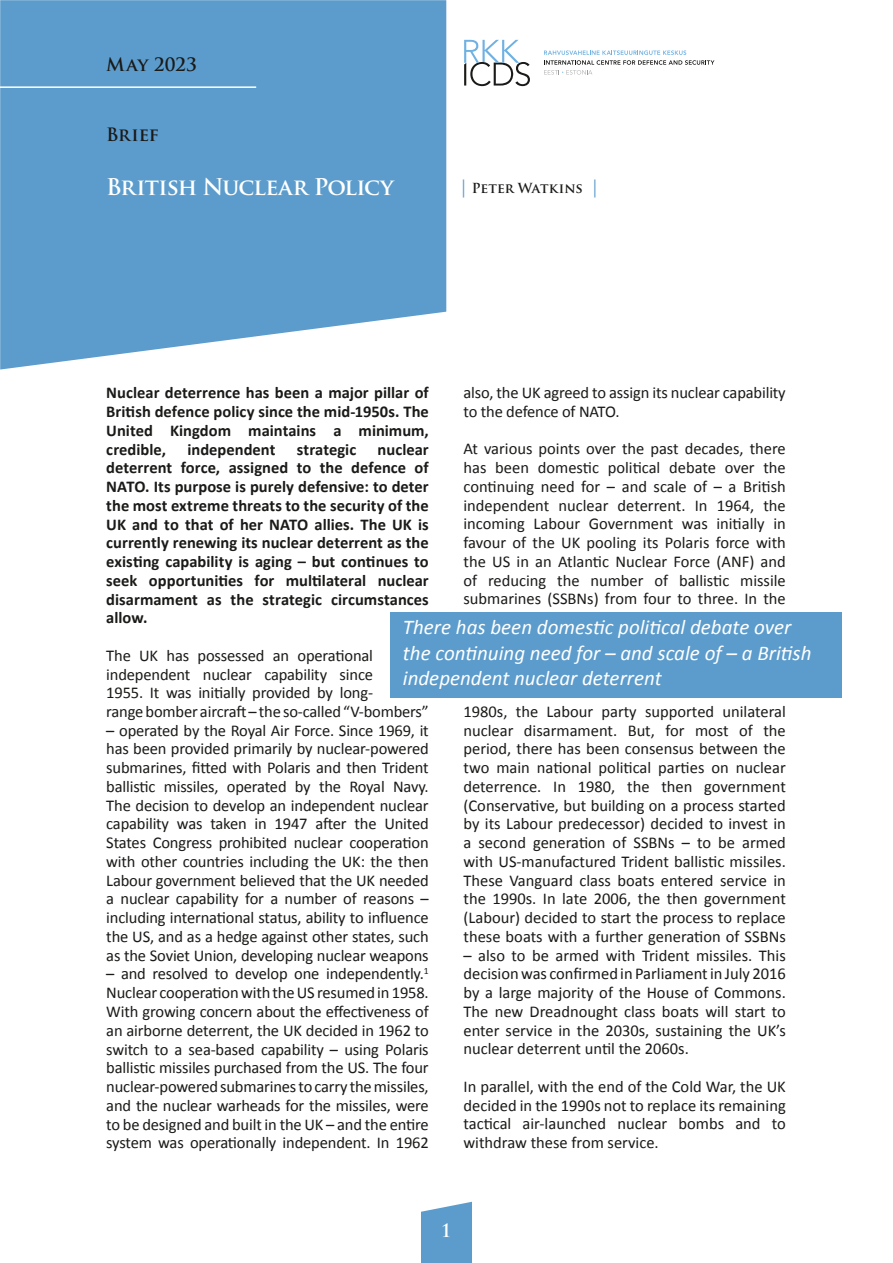
<style>
.page{position:relative;width:893px;height:1263px;background:#fff}
.page>*{position:absolute;margin:0;border:0;box-sizing:border-box;transform-origin:0 0}
.t1{font:700 22.5px "Trajan Pro";letter-spacing:-.035em;color:#fff}
.t2{font:italic 21px/25.2px "Calibri";color:#fff}
.t3{font:700 18px "Trajan Pro";letter-spacing:-.01em;color:#1a1a18}
.t4{font:700 18px "Trajan Pro";color:#fff}
.t5{font:16.5px/18.8px "Calibri";letter-spacing:-.01em;color:#1a1a18;text-align:justify}
.t6{font:700 16.5px/18.8px "Calibri";color:#1a1a18;text-align:justify}
.t7{font:700 13.5px "Trajan Pro";letter-spacing:.005em;color:#1a1a18}
.s1{font-size:18px;color:#5c9ccc}
</style>
<div class="page">
<svg style="left:421px;top:1202px;width:51px;height:61px;background:#68a3cf"></svg>
<svg style="left:464px;top:40px;width:66px;height:46px"></svg>
<svg style="left:544px;top:50px;width:170px;height:25px"></svg>
<svg style="left:0;top:0;width:446px;height:369px;background:#68a3cf"></svg>
<hr style="left:0;top:86px;width:256px;height:2px;background:#fff">
<div style="left:390px;top:612px;width:452px;height:85px;background:#5c9ccc"></div>
<p class="t3" style="left:106px;top:54px;width:92px">May 2023</p>
<p class="t3" style="left:106px;top:123px;width:54px">Brief</p>
<h1 class="t1" style="left:106px;top:173px;width:289px">British Nuclear Policy</h1>
<p class="t7" style="left:459px;top:180px;width:142px"><span class="s1">|</span> Peter Watkins <span class="s1">|</span></p>
<p class="t5" style="left:463px;top:383px;width:324px">also, the UK agreed to assign its nuclear capability to the defence of NATO.</p>
<p class="t5" style="left:463px;top:439px;width:324px">At various points over the past decades, there has been domestic political debate over the continuing need for – and scale of – a British independent nuclear deterrent. In 1964, the incoming Labour Government was initially in favour of the UK pooling its Polaris force with the US in an Atlantic Nuclear Force (ANF) and of reducing the number of ballistic missile submarines (SSBNs) from four to three. In the</p>
<p class="t6" style="left:106px;top:383px;width:324px">Nuclear deterrence has been a major pillar of British defence policy since the mid-1950s. The United Kingdom maintains a minimum, credible,</p>
<p class="t6" style="left:106px;top:440px;width:324px;text-indent:271px">nuclear deterrent force, assigned to the defence of NATO. Its purpose is purely defensive: to deter the most extreme threats to the security of the UK and to that of her NATO allies. The UK is currently renewing its nuclear deterrent as the existing capability is aging – but continues to seek opportunities for multilateral nuclear disarmament as the strategic circumstances allow.</p>
<p class="t5" style="left:106px;top:645px;width:324px;text-align:left">The UK has possessed an operational independent nuclear capability since<br>1955. It was initially provided by long-<br>range bomber aircraft – the so-called “V-bombers”</p>
<p class="t5" style="left:106px;top:720px;width:324px">– operated by the Royal Air Force. Since 1969, it has been provided primarily by nuclear-powered submarines, fitted with Polaris and then Trident ballistic missiles, operated by the Royal Navy.<br>The decision to develop an independent nuclear capability was taken in 1947 after the United States Congress prohibited nuclear cooperation with other countries including the UK: the then Labour government believed that the UK needed a nuclear capability for a number of reasons – including international status, ability to influence the US, and as a hedge against other states, such as the Soviet Union, developing nuclear weapons</p>
<p class="t5" style="left:106px;top:964px;width:324px">– and resolved to develop one independently.<sup>1<br></sup>Nuclear cooperation with the US resumed in 1958.<br>With growing concern about the effectiveness of an airborne deterrent, the UK decided in 1962 to switch to a sea-based capability – using Polaris ballistic missiles purchased from the US. The four nuclear-powered submarines to carry the missiles, and the nuclear warheads for the missiles, were to be designed and built in the UK – and the entire system was operationally independent. In 1962</p>
<p class="t6" style="left:187px;top:440px;width:90px">independent</p>
<p class="t6" style="left:297px;top:440px;width:61px">strategic</p>
<p class="t2" style="left:403px;top:614px;width:410px">There has been domestic political debate over the continuing need for – and scale of – a British independent nuclear deterrent</p>
<p class="t5" style="left:463px;top:701px;width:324px">1980s, the Labour party supported unilateral nuclear disarmament. But, for most of the period, there has been consensus between the two main national political parties on nuclear deterrence. In 1980, the then government (Conservative, but building on a process started by its Labour predecessor) decided to invest in a second generation of SSBNs – to be armed with US-manufactured Trident ballistic missiles.<br>These Vanguard class boats entered service in the 1990s. In late 2006, the then government (Labour) decided to start the process to replace these boats with a further generation of SSBNs</p>
<p class="t5" style="left:463px;top:945px;width:324px">– also to be armed with Trident missiles. This decision was confirmed in Parliament in July 2016 by a large majority of the House of Commons.<br>The new Dreadnought class boats will start to enter service in the 2030s, sustaining the UK’s nuclear deterrent until the 2060s.</p>
<p class="t5" style="left:463px;top:1076px;width:324px">In parallel, with the end of the Cold War, the UK decided in the 1990s not to replace its remaining tactical air-launched nuclear bombs and to withdraw these from service.</p>
<p class="t4" style="left:441px;top:1219px;width:12px">1</p>
</div>
